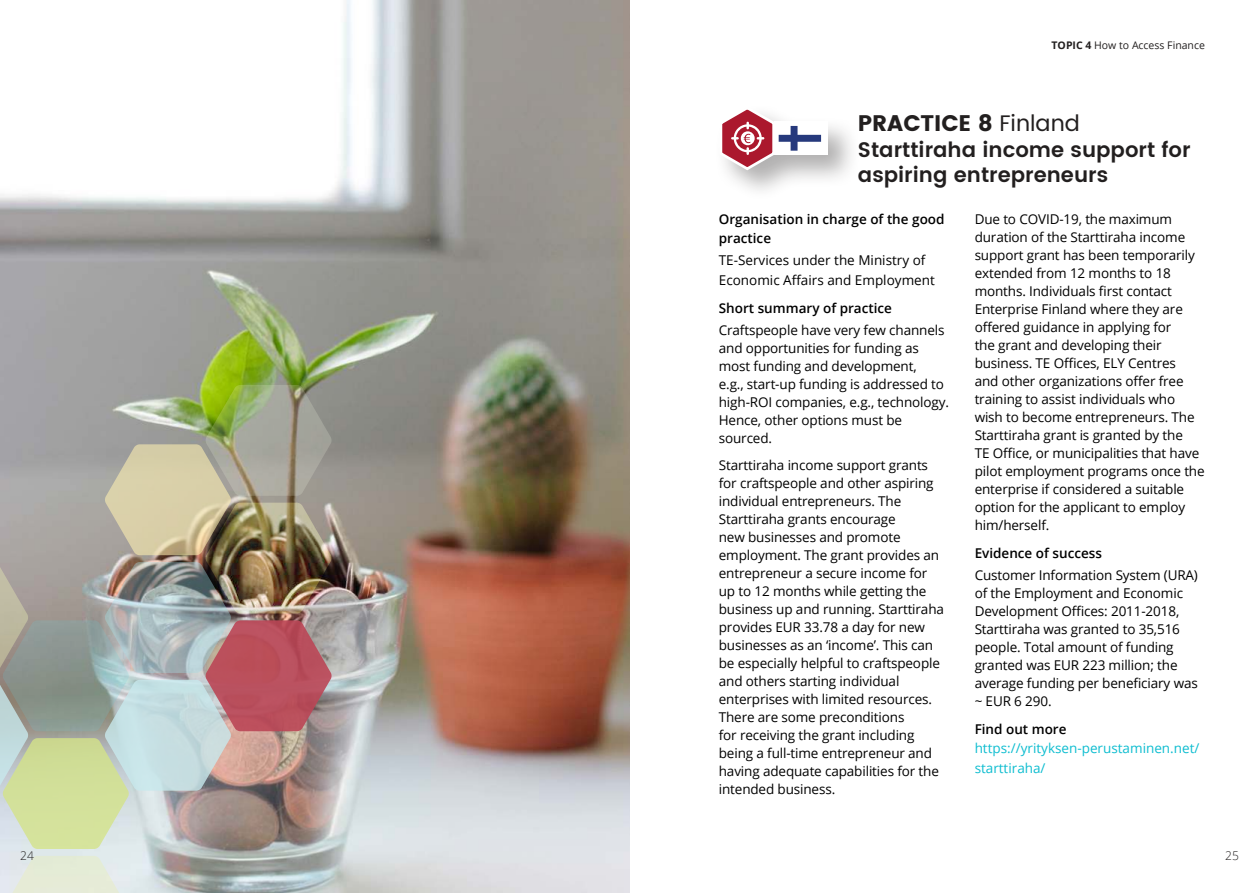
<style>
.page{position:relative;width:1259px;height:893px;background:#fff}
.page>*{position:absolute;margin:0;border:0;box-sizing:border-box;transform-origin:0 0}
.t1{font:22.5px "Poppins";color:#221f1f}
.t2{font:600 21px/25.2px "Poppins";color:#221f1f}
.t3{font:13.5px/18px "Open Sans";letter-spacing:-.01em;color:#000}
.t4{font:600 13.5px/19.5px "Open Sans";color:#000}
.t5{font:13.5px/19.5px "Open Sans";color:#0ebdd0}
.t6{font:300 12px "Open Sans";color:#221f1f}
.t7{font:10.5px "Open Sans";color:#221f1f}
.s1{font-weight:700}
.s2{font-style:inherit}
</style>
<div class="page">
<div style="left:714px;top:103px;width:146px;height:98px;background:#221f1f;opacity:.35"></div>
<div style="left:774px;top:121px;width:53px;height:34px;background:#fff"></div>
<img style="left:0;top:0;width:629px;height:893px">
<svg style="left:3px;top:856px;width:126px;height:37px;background:#e4eadd"></svg>
<img style="left:0;top:385px;width:332px;height:464px">
<svg style="left:718px;top:105px;width:103px;height:67px"></svg>
<p class="t6" style="left:20px;top:848px;width:15px">24</p>
<p class="t7" style="left:1051px;top:41px;width:155px"><span class="s1">TOPIC 4</span> How to Access Finance</p>
<h1 class="t1" style="left:858px;top:110px;width:223px">PRACTICE 8 <span class="s2">Finland</span></h1>
<h2 class="t2" style="left:858px;top:139px;width:334px">Starttiraha income support for aspiring entrepreneurs</h2>
<p class="t4" style="left:719px;top:210px;width:227px">Organisation in charge of the good practice</p>
<p class="t3" style="left:719px;top:252px;width:217px;line-height:19.5px">TE-Services under the Ministry of<br>Economic Affairs and Employment</p>
<p class="t4" style="left:719px;top:299px;width:175px">Short summary of practice</p>
<p class="t3" style="left:719px;top:322px;width:232px">Craftspeople have very few channels and opportunities for funding as most funding and development,<br>e.g., start-up funding is addressed to high-ROI companies, e.g., technology.<br>Hence, other options must be sourced.</p>
<p class="t3" style="left:719px;top:457px;width:227px">Starttiraha income support grants for craftspeople and other aspiring individual entrepreneurs. The Starttiraha grants encourage<br>new businesses and promote employment. The grant provides an entrepreneur a secure income for up to 12 months while getting the business up and running. Starttiraha provides EUR 33.78 a day for new businesses as an ‘income’. This can be especially helpful to craftspeople and others starting individual enterprises with limited resources.<br>There are some preconditions<br>for receiving the grant including being a full-time entrepreneur and having adequate capabilities for the intended business.</p>
<p class="t3" style="left:974px;top:211px;width:231px">Due to COVID-19, the maximum duration of the Starttiraha income support grant has been temporarily extended from 12 months to 18 months. Individuals first contact Enterprise Finland where they are offered guidance in applying for<br>the grant and developing their business. TE Offices, ELY Centres<br>and other organizations offer free training to assist individuals who wish to become entrepreneurs. The Starttiraha grant is granted by the<br>TE Office, or municipalities that have pilot employment programs once the enterprise if considered a suitable option for the applicant to employ him/herself.</p>
<p class="t4" style="left:974px;top:544px;width:129px">Evidence of success</p>
<p class="t3" style="left:974px;top:567px;width:225px">Customer Information System (URA) of the Employment and Economic<br>Development Offices: 2011-2018,<br>Starttiraha was granted to 35,516 people. Total amount of funding granted was EUR 223 million; the average funding per beneficiary was ~ EUR 6 290.</p>
<p class="t4" style="left:974px;top:720px;width:93px">Find out more</p>
<p class="t5" style="left:974px;top:740px;width:226px">https://yrityksen-perustaminen.net/ starttiraha/</p>
<p class="t6" style="left:1225px;top:848px;width:15px">25</p>
</div>
